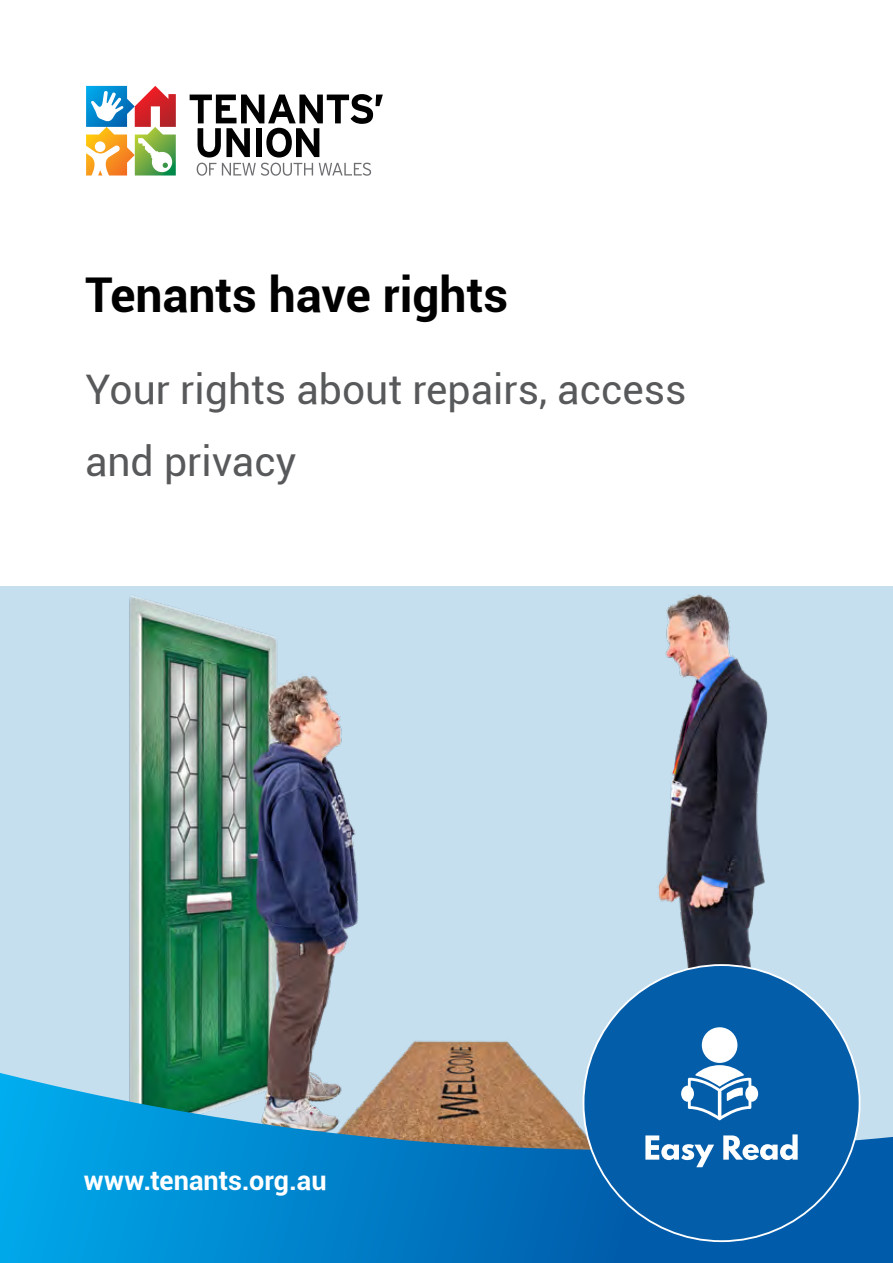
<style>
.page{position:relative;width:893px;height:1263px;background:#fff}
.page>*{position:absolute;margin:0;border:0;box-sizing:border-box;transform-origin:0 0}
.t1{font:700 48px "Roboto";color:#000}
.t2{font:40.8px/72px "Roboto";color:#58595b}
.t3{font:700 27px "Roboto";color:#fff}
</style>
<div class="page">
<svg style="left:190px;top:94px;width:193px;height:82px"></svg>
<svg style="left:86px;top:86px;width:90px;height:89px"></svg>
<div style="left:0;top:586px;width:893px;height:622px;background:#c5dfef"></div>
<img style="left:129px;top:594px;width:718px;height:479px">
<svg style="left:0;top:1073px;width:893px;height:190px;background:#2587b9"></svg>
<div style="left:583px;top:965px;width:277px;height:276px;background:#045da9;border-radius:50%"></div>
<svg style="left:645px;top:1135px;width:69px;height:32px"></svg>
<svg style="left:723px;top:1134px;width:75px;height:26px"></svg>
<div style="left:702px;top:1027px;width:35px;height:36px;background:#fff;border-radius:50%"></div>
<svg style="left:688px;top:1065px;width:63px;height:55px"></svg>
<div style="left:681px;top:1086px;width:13px;height:16px;background:#fff;border-radius:50%"></div>
<div style="left:745px;top:1086px;width:13px;height:16px;background:#fff;border-radius:50%"></div>
<h1 class="t1" style="left:85px;top:261px;width:425px">Tenants have rights</h1>
<h2 class="t2" style="left:85px;top:352px;width:603px">Your rights about repairs, access and privacy</h2>
<p class="t3" style="left:84px;top:1161px;width:244px">www.tenants.org.au</p>
</div>
